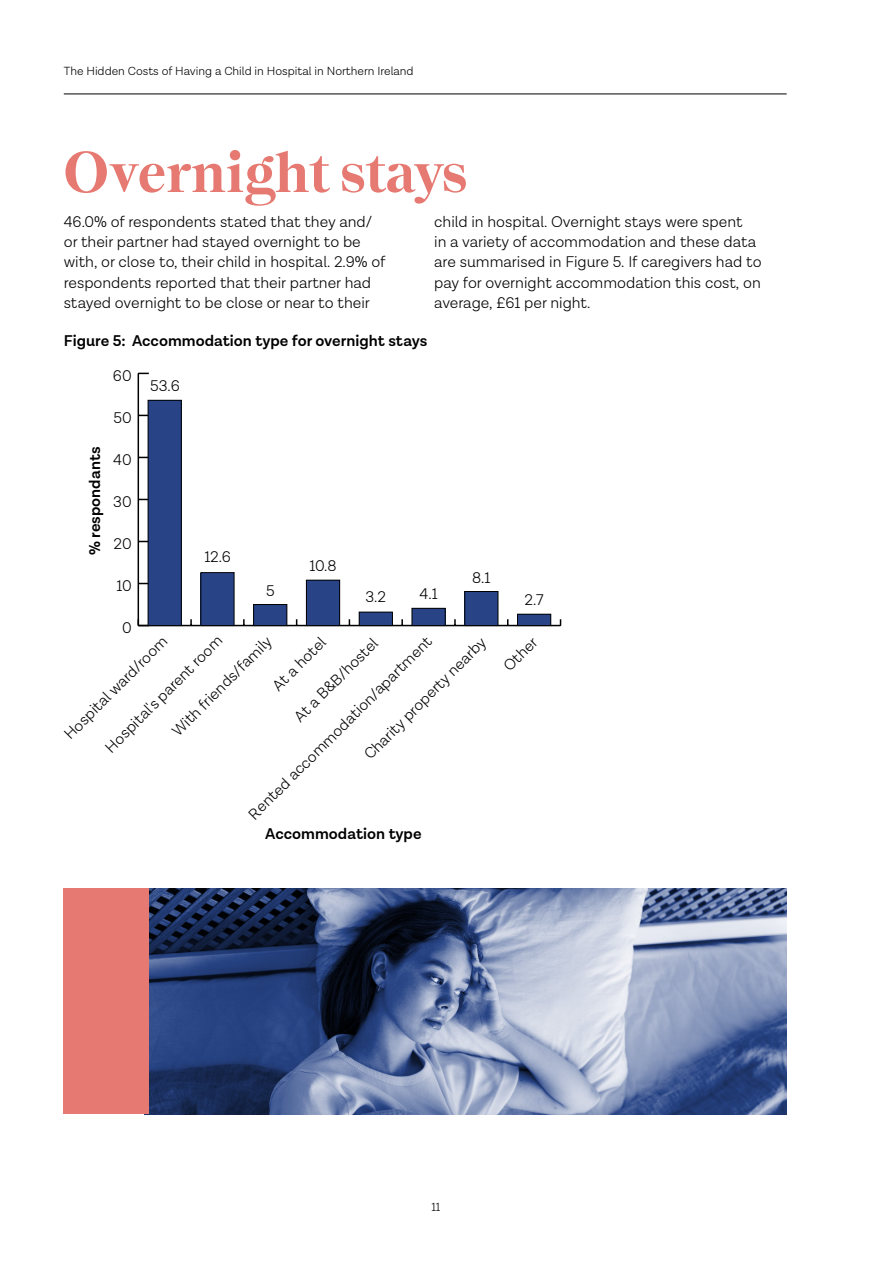
<style>
.page{position:relative;width:893px;height:1263px;background:#fff}
.page>*{position:absolute;margin:0;border:0;box-sizing:border-box;transform-origin:0 0}
.Subhead{font:700 57px "Nantes";color:#e67a72}
.Main_Text_Body{font:300 15.75px/20.2px "Lota Grotesque Alt 1";color:#000}
.Main_Text_Body-2{font:600 15.75px "Lota Grotesque Alt 1";color:#000}
.t1{font:300 12px "Lota Grotesque Alt 1";color:#000}
</style>
<div class="page">
<hr style="left:64px;top:94px;width:723px;height:1px;background:#000">
<hr style="left:138px;top:625px;width:422px;height:1px;background:#000">
<svg style="left:190px;top:619px;width:2px;height:6px"></svg>
<svg style="left:243px;top:619px;width:2px;height:6px"></svg>
<svg style="left:401px;top:619px;width:2px;height:6px"></svg>
<svg style="left:454px;top:619px;width:2px;height:6px"></svg>
<hr style="left:138px;top:373px;width:1px;height:252px;background:#000">
<svg style="left:139px;top:619px;width:9px;height:6px"></svg>
<div style="left:148px;top:400px;width:33px;height:225px;background:#284487"></div>
<div style="left:148px;top:400px;width:34px;height:226px;border:1px solid #000"></div>
<div style="left:201px;top:573px;width:33px;height:52px;background:#284487"></div>
<div style="left:200px;top:572px;width:34px;height:54px;border:1px solid #000"></div>
<div style="left:254px;top:604px;width:33px;height:21px;background:#284487"></div>
<div style="left:253px;top:604px;width:34px;height:22px;border:1px solid #000"></div>
<div style="left:306px;top:580px;width:34px;height:45px;background:#284487"></div>
<div style="left:306px;top:580px;width:34px;height:46px;border:1px solid #000"></div>
<div style="left:359px;top:612px;width:33px;height:13px;background:#284487"></div>
<div style="left:359px;top:612px;width:34px;height:14px;border:1px solid #000"></div>
<div style="left:412px;top:608px;width:33px;height:17px;background:#284487"></div>
<div style="left:412px;top:608px;width:34px;height:18px;border:1px solid #000"></div>
<div style="left:465px;top:591px;width:33px;height:34px;background:#284487"></div>
<div style="left:464px;top:591px;width:34px;height:35px;border:1px solid #000"></div>
<div style="left:517px;top:614px;width:34px;height:11px;background:#284487"></div>
<div style="left:517px;top:614px;width:34px;height:12px;border:1px solid #000"></div>
<img style="left:149px;top:889px;width:638px;height:225px">
<div style="left:64px;top:889px;width:85px;height:225px;background:#e67a72"></div>
<p class="t1" style="left:64px;top:65px;width:351px">The Hidden Costs of Having a Child in Hospital in Northern Ireland</p>
<p class="Subhead" style="left:64px;top:130px;width:405px">Overnight stays</p>
<p class="Main_Text_Body" style="left:64px;top:212px;width:323px">46.0% of respondents stated that they and/ or their partner had stayed overnight to be with, or close to, their child in hospital. 2.9% of respondents reported that their partner had stayed overnight to be close or near to their</p>
<p class="Main_Text_Body" style="left:434px;top:212px;width:329px">child in hospital. Overnight stays were spent<br>in a variety of accommodation and these data are summarised in Figure 5. If caregivers had to pay for overnight accommodation this cost, on average, £61 per night.</p>
<p class="Main_Text_Body-2" style="left:64px;top:332px;width:365px">Figure 5: Accommodation type for overnight stays</p>
<p class="Main_Text_Body" style="left:113px;top:366px;width:20px">60</p>
<p class="Main_Text_Body-2" style="left:86px;top:555px;width:110px;rotate:-90deg">% respondants</p>
<p class="Main_Text_Body" style="left:113px;top:408px;width:20px">50</p>
<p class="Main_Text_Body" style="left:113px;top:450px;width:20px">40</p>
<p class="Main_Text_Body" style="left:113px;top:492px;width:20px">30</p>
<p class="Main_Text_Body" style="left:114px;top:534px;width:20px">20</p>
<p class="Main_Text_Body" style="left:116px;top:576px;width:17px">10</p>
<p class="Main_Text_Body" style="left:122px;top:618px;width:11px">0</p>
<p class="Main_Text_Body" style="left:150px;top:376px;width:31px">53.6</p>
<p class="Main_Text_Body" style="left:204px;top:547px;width:28px">12.6</p>
<p class="Main_Text_Body" style="left:266px;top:581px;width:10px">5</p>
<p class="Main_Text_Body" style="left:309px;top:556px;width:29px">10.8</p>
<p class="Main_Text_Body" style="left:365px;top:587px;width:22px">3.2</p>
<p class="Main_Text_Body" style="left:420px;top:584px;width:19px">4.1</p>
<p class="Main_Text_Body" style="left:472px;top:568px;width:20px">8.1</p>
<p class="Main_Text_Body" style="left:244px;top:810px;width:254px;rotate:-45deg">Rented accommodation/apartment</p>
<p class="Main_Text_Body" style="left:268px;top:681px;width:70px;rotate:-45deg">At a hotel</p>
<p class="Main_Text_Body" style="left:290px;top:712px;width:113px;rotate:-45deg">At a B&amp;B/hostel</p>
<p class="Main_Text_Body" style="left:101px;top:743px;width:160px;rotate:-45deg">Hospital's parent room</p>
<p class="Main_Text_Body" style="left:168px;top:726px;width:135px;rotate:-45deg">With friends/family</p>
<p class="Main_Text_Body" style="left:60px;top:730px;width:140px;rotate:-45deg">Hospital ward/room</p>
<p class="Main_Text_Body" style="left:360px;top:750px;width:167px;rotate:-45deg">Charity property nearby</p>
<p class="Main_Text_Body-2" style="left:265px;top:825px;width:158px">Accommodation type</p>
<p class="Main_Text_Body" style="left:525px;top:589px;width:20px">2.7</p>
<p class="Main_Text_Body" style="left:499px;top:661px;width:42px;rotate:-45deg">Other</p>
<p class="t1" style="left:431px;top:1200px;width:10px">11</p>
</div>
